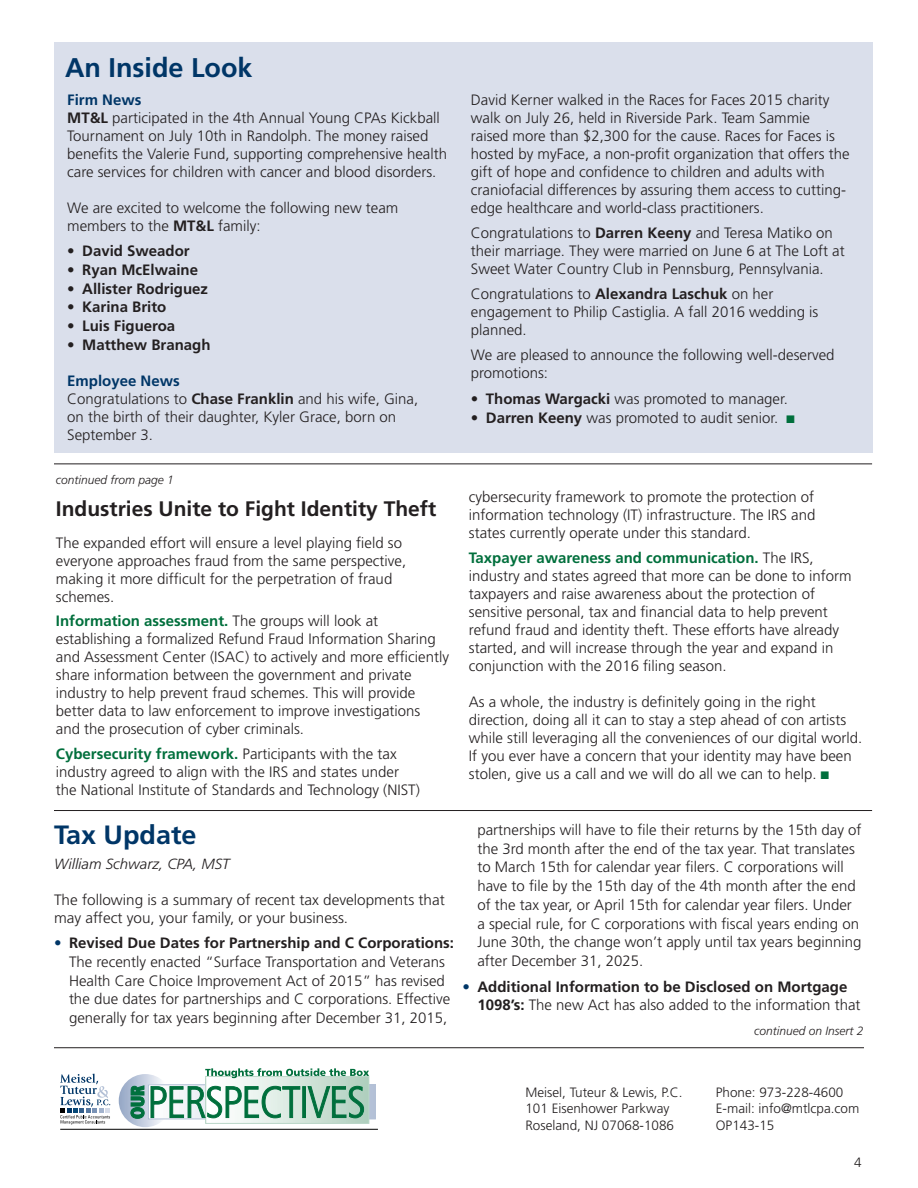
<style>
.page{position:relative;width:918px;height:1188px;background:#fff}
.page>*{position:absolute;margin:0;border:0;box-sizing:border-box;transform-origin:0 0}
.t1{font:700 27px "Frutiger";color:#003667}
.Headers{font:700 26.4px "Frutiger";color:#003667}
.Carry-over_article_h{font:700 21px "Frutiger";color:#231f20}
.Bulleted_Text{font:300 15px/18px "Frutiger";color:#231f20}
.Body_Text{font:300 15px/18px "Frutiger";color:#231f20}
.Bulleted_Text-2{font:700 15px/18.8px "Frutiger";color:#231f20}
.t2{font:700 15px "Frutiger";color:#003667}
.Authors{font:italic 300 14.7px "Frutiger";color:#231f20}
.t3{font:300 13.5px "Frutiger";color:#231f20}
.t4{font:italic 300 12px "Frutiger";color:#231f20}
.s1{font-weight:700}
.s2{font-family:"Monotype Sorts";font-weight:400;font-size:10.5px;color:#006f3c}
.s3{font-weight:700;color:#006f3c}
.s4{color:#003667}
.s5{font-weight:300;color:#003667}
.s6{font-weight:300}
</style>
<div class="page">
<hr style="left:54px;top:464px;width:818px;height:1px;background:#231f20">
<hr style="left:54px;top:810px;width:818px;height:1px;background:#231f20">
<svg style="left:119px;top:1074px;width:53px;height:53px"></svg>
<svg style="left:60px;top:1074px;width:50px;height:50px"></svg>
<hr style="left:60px;top:1129px;width:318px;height:1px;background:#000">
<div style="left:206px;top:1076px;width:163px;height:47px;background:linear-gradient(to right,#fff,#afcebd)"></div>
<div style="left:205px;top:1076px;width:164px;height:48px;border:1px solid #bbd7c9"></div>
<hr style="left:205px;top:1078px;width:1px;height:45px;background:#bbd7c9">
<svg style="left:130px;top:1085px;width:170px;height:34px"></svg>
<div style="left:302px;top:1086px;width:4px;height:32px;border:1px solid #006f3c"></div>
<svg style="left:307px;top:1086px;width:57px;height:32px;background:#7bb298"></svg>
<svg style="left:205px;top:1068px;width:164px;height:10px"></svg>
<div style="left:54px;top:42px;width:818px;height:411px;background:#dadfeb"></div>
<hr style="left:54px;top:1047px;width:810px;height:1px;background:#231f20">
<p class="t1" style="left:65px;top:52px;width:189px">An Inside Look</p>
<p class="t2" style="left:67px;top:91px;width:76px">Firm News</p>
<p class="Bulleted_Text" style="left:67px;top:109px;width:381px"><span class="s1">MT&amp;L</span> participated in the 4th Annual Young CPAs Kickball Tournament on July 10th in Randolph. The money raised benefits the Valerie Fund, supporting comprehensive health care services for children with cancer and blood disorders.</p>
<p class="Bulleted_Text" style="left:67px;top:199px;width:333px">We are excited to welcome the following new team members to the <span class="s1">MT&amp;L</span> family:</p>
<p class="Bulleted_Text-2" style="left:67px;top:242px;width:124px">• David Sweador</p>
<p class="Bulleted_Text-2" style="left:67px;top:260px;width:132px">• Ryan McElwaine</p>
<p class="Bulleted_Text-2" style="left:67px;top:279px;width:142px">• Allister Rodriguez</p>
<p class="Bulleted_Text-2" style="left:67px;top:298px;width:101px">• Karina Brito</p>
<p class="Bulleted_Text-2" style="left:67px;top:317px;width:110px">• Luis Figueroa</p>
<p class="Bulleted_Text-2" style="left:67px;top:335px;width:145px">• Matthew Branagh</p>
<p class="t2" style="left:67px;top:372px;width:114px">Employee News</p>
<p class="Bulleted_Text" style="left:67px;top:390px;width:352px">Congratulations to <span class="s1">Chase Franklin</span> and his wife, Gina, on the birth of their daughter, Kyler Grace, born on<br>September 3.</p>
<p class="Bulleted_Text" style="left:471px;top:91px;width:380px">David Kerner walked in the Races for Faces 2015 charity walk on July 26, held in Riverside Park. Team Sammie raised more than $2,300 for the cause. Races for Faces is hosted by myFace, a non-profit organization that offers the gift of hope and confidence to children and adults with craniofacial differences by assuring them access to cutting&shy;edge healthcare and world-class practitioners.</p>
<p class="Bulleted_Text" style="left:471px;top:224px;width:375px">Congratulations to <span class="s1">Darren Keeny</span> and Teresa Matiko on their marriage. They were married on June 6 at The Loft at<br>Sweet Water Country Club in Pennsburg, Pennsylvania.</p>
<p class="Bulleted_Text" style="left:471px;top:285px;width:349px">Congratulations to <span class="s1">Alexandra Laschuk</span> on her engagement to Philip Castiglia. A fall 2016 wedding is planned.</p>
<p class="Bulleted_Text" style="left:471px;top:346px;width:365px">We are pleased to announce the following well-deserved promotions:</p>
<p class="Bulleted_Text" style="left:471px;top:390px;width:319px">• <span class="s1">Thomas Wargacki</span> was promoted to manager.</p>
<p class="Bulleted_Text" style="left:471px;top:409px;width:325px">• <span class="s1">Darren Keeny</span> was promoted to audit senior. <span class="s2">n</span></p>
<p class="t4" style="left:56px;top:473px;width:120px">continued from page 1</p>
<p class="Carry-over_article_h" style="left:56px;top:497px;width:382px">Industries Unite to Fight Identity Theft</p>
<p class="Body_Text" style="left:56px;top:534px;width:352px">The expanded effort will ensure a level playing field so everyone approaches fraud from the same perspective, making it more difficult for the perpetration of fraud schemes.</p>
<p class="Body_Text" style="left:56px;top:613px;width:395px"><span class="s3">Information assessment.</span> The groups will look at establishing a formalized Refund Fraud Information Sharing and Assessment Center (ISAC) to actively and more efficiently share information between the government and private industry to help prevent fraud schemes. This will provide better data to law enforcement to improve investigations<br>and the prosecution of cyber criminals.</p>
<p class="Body_Text" style="left:56px;top:745px;width:365px"><span class="s3">Cybersecurity framework.</span> Participants with the tax industry agreed to align with the IRS and states under the National Institute of Standards and Technology (NIST)</p>
<p class="Headers" style="left:54px;top:819px;width:144px">Tax Update</p>
<p class="Authors" style="left:54px;top:855px;width:177px">William Schwarz, CPA, MST</p>
<p class="Body_Text" style="left:54px;top:891px;width:392px">The following is a summary of recent tax developments that may affect you, your family, or your business.</p>
<p class="Bulleted_Text" style="left:69px;top:934px;width:387px;line-height:18.8px;text-indent:-15px"><span class="s4">•</span> <span class="s1">Revised Due Dates for Partnership and C Corporations:<br></span>The recently enacted “Surface Transportation and Veterans Health Care Choice Improvement Act of 2015” has revised the due dates for partnerships and C corporations. Effective generally for tax years beginning after December 31, 2015,</p>
<p class="Body_Text" style="left:469px;top:488px;width:348px;text-align:justify">cybersecurity framework to promote the protection of information technology (IT) infrastructure. The IRS and states currently operate under this standard.</p>
<p class="Body_Text" style="left:469px;top:549px;width:384px"><span class="s3">Taxpayer awareness and communication.</span> The IRS, industry and states agreed that more can be done to inform taxpayers and raise awareness about the protection of sensitive personal, tax and financial data to help prevent refund fraud and identity theft. These efforts have already started, and will increase through the year and expand in conjunction with the 2016 filing season.</p>
<p class="Body_Text" style="left:469px;top:693px;width:395px">As a whole, the industry is definitely going in the right direction, doing all it can to stay a step ahead of con artists while still leveraging all the conveniences of our digital world.<br>If you ever have a concern that your identity may have been stolen, give us a call and we will do all we can to help. <span class="s2">n</span></p>
<p class="Bulleted_Text" style="left:477px;top:821px;width:386px;line-height:18.8px">partnerships will have to file their returns by the 15th day of the 3rd month after the end of the tax year. That translates to March 15th for calendar year filers. C corporations will have to file by the 15th day of the 4th month after the end of the tax year, or April 15th for calendar year filers. Under a special rule, for C corporations with fiscal years ending on June 30th, the change won’t apply until tax years beginning after December 31, 2025.</p>
<p class="Bulleted_Text-2" style="left:477px;top:977px;width:385px;text-indent:-15px"><span class="s5">•</span> Additional Information to be Disclosed on Mortgage<br>1098’s: <span class="s6">The new Act has also added to the information that</span></p>
<p class="t4" style="left:754px;top:1024px;width:111px">continued on Insert 2</p>
<p class="t3" style="left:525px;top:1084px;width:159px">Meisel, Tuteur &amp; Lewis, P.C.</p>
<p class="t3" style="left:525px;top:1101px;width:146px">101 Eisenhower Parkway</p>
<p class="t3" style="left:525px;top:1117px;width:150px">Roseland, NJ 07068-1086</p>
<p class="t3" style="left:716px;top:1084px;width:129px">Phone: 973-228-4600</p>
<p class="t3" style="left:716px;top:1101px;width:145px">E-mail: info@mtlcpa.com</p>
<p class="t3" style="left:716px;top:1117px;width:60px">OP143-15</p>
<p class="t3" style="left:854px;top:1154px;width:9px">4</p>
</div>
